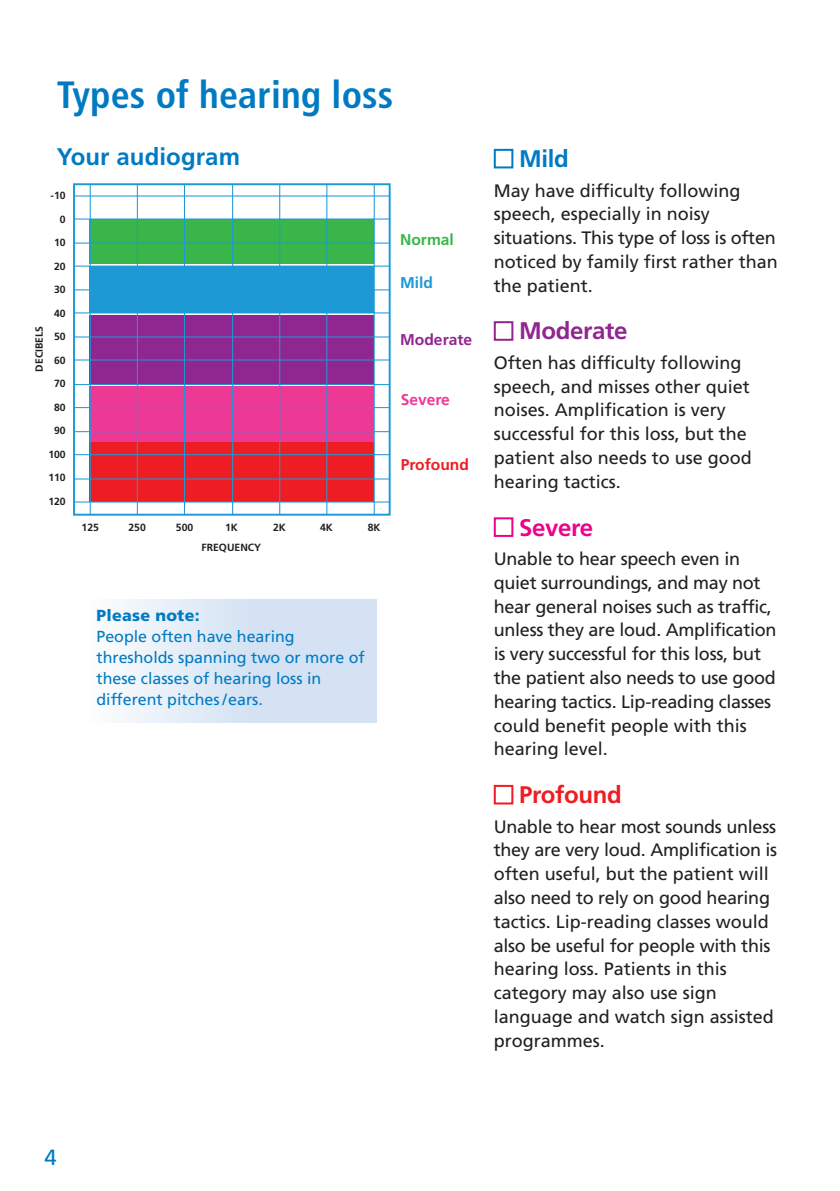
<style>
.page{position:relative;width:840px;height:1191px;background:#fff}
.page>*{position:absolute;margin:0;border:0;box-sizing:border-box;transform-origin:0 0}
.t1{font:700 condensed 38px "Frutiger";letter-spacing:.005em;color:#007bc3}
.t2{font:700 24px "Frutiger";letter-spacing:.005em;color:#007bc3}
.t3{font:700 24px "Frutiger";letter-spacing:-.015em;color:#90268f}
.t4{font:700 24px "Frutiger";letter-spacing:-.015em;color:#ee1d23}
.t5{font:700 24px "Frutiger";letter-spacing:-.015em;color:#ed028c}
.t6{font:22px "Frutiger";color:#007bc3}
.t7{font:18px/23.8px "Frutiger";color:#231f20}
.t8{font:16px/21px "Frutiger";color:#007bc3}
.t9{font:900 16px "Frutiger";letter-spacing:.015em;color:#007bc3}
.t10{font:700 15.6px "Frutiger";color:#90268f}
.t11{font:700 15.6px "Frutiger";color:#ee1d23}
.t12{font:700 15.6px "Frutiger";color:#ed3896}
.t13{font:700 15.6px "Frutiger";color:#3ab54a}
.t14{font:700 15.6px "Frutiger";color:#1d99d6}
.t15{font:700 10.4px/20px "Frutiger";color:#231f20;text-align:center}
</style>
<div class="page">
<div style="left:90px;top:219px;width:283px;height:44px;background:#3ab54a"></div>
<div style="left:90px;top:266px;width:283px;height:47px;background:#1d99d6"></div>
<div style="left:90px;top:315px;width:283px;height:69px;background:#90268f"></div>
<div style="left:90px;top:386px;width:283px;height:56px;background:#ed3896"></div>
<div style="left:90px;top:443px;width:283px;height:59px;background:#ee1d23"></div>
<div style="left:73px;top:183px;width:317px;height:332px;border:2px solid #1d99d6"></div>
<hr style="left:90px;top:184px;width:1px;height:330px;background:#1d99d6">
<hr style="left:137px;top:184px;width:1px;height:330px;background:#1d99d6">
<hr style="left:184px;top:184px;width:1px;height:330px;background:#1d99d6">
<hr style="left:232px;top:184px;width:1px;height:330px;background:#1d99d6">
<hr style="left:279px;top:184px;width:1px;height:330px;background:#1d99d6">
<hr style="left:326px;top:184px;width:1px;height:330px;background:#1d99d6">
<hr style="left:373px;top:184px;width:1px;height:330px;background:#1d99d6">
<hr style="left:74px;top:195px;width:315px;height:1px;background:#1d99d6">
<hr style="left:74px;top:218px;width:315px;height:1px;background:#1d99d6">
<hr style="left:74px;top:242px;width:315px;height:2px;background:#1d99d6">
<hr style="left:74px;top:265px;width:315px;height:2px;background:#1d99d6">
<hr style="left:74px;top:289px;width:315px;height:1px;background:#1d99d6">
<hr style="left:74px;top:312px;width:315px;height:1px;background:#1d99d6">
<hr style="left:74px;top:336px;width:315px;height:1px;background:#1d99d6">
<hr style="left:74px;top:359px;width:315px;height:1px;background:#1d99d6">
<hr style="left:74px;top:384px;width:315px;height:1px;background:#1d99d6">
<hr style="left:74px;top:407px;width:315px;height:1px;background:#1d99d6">
<hr style="left:74px;top:431px;width:315px;height:1px;background:#1d99d6">
<hr style="left:74px;top:454px;width:315px;height:1px;background:#1d99d6">
<hr style="left:74px;top:478px;width:315px;height:1px;background:#1d99d6">
<hr style="left:74px;top:501px;width:315px;height:1px;background:#1d99d6">
<div style="left:493px;top:785px;width:20px;height:19px;border:2px solid #ee1d23"></div>
<div style="left:493px;top:517px;width:20px;height:20px;border:2px solid #ed028c"></div>
<div style="left:493px;top:321px;width:20px;height:20px;border:2px solid #90268f"></div>
<div style="left:493px;top:149px;width:20px;height:19px;border:2px solid #007bc3"></div>
<div style="left:243px;top:599px;width:134px;height:123px;background:#d4e2f3"></div>
<div style="left:89px;top:599px;width:160px;height:123px;background:linear-gradient(to right,#fdfefe,#d4e3f3)"></div>
<h1 class="t1" style="left:57px;top:79px;width:338px">Types of hearing loss</h1>
<p class="t15" style="left:30px;top:371px;width:47px;rotate:-90deg">DECIBELS</p>
<h2 class="t2" style="left:57px;top:147px;width:185px">Your audiogram</h2>
<p class="t15" style="left:60px;top:186px;width:7px">0</p>
<p class="t15" style="left:60px;top:210px;width:7px">0</p>
<p class="t15" style="left:60px;top:233px;width:7px">0</p>
<p class="t15" style="left:54px;top:257px;width:13px">20</p>
<p class="t15" style="left:54px;top:280px;width:13px">30</p>
<p class="t15" style="left:54px;top:304px;width:13px">40</p>
<p class="t15" style="left:54px;top:327px;width:13px">50</p>
<p class="t15" style="left:54px;top:351px;width:13px">60</p>
<p class="t15" style="left:54px;top:374px;width:13px">70</p>
<p class="t15" style="left:54px;top:398px;width:13px">80</p>
<p class="t15" style="left:54px;top:421px;width:13px">90</p>
<p class="t15" style="left:54px;top:445px;width:13px">00</p>
<p class="t15" style="left:60px;top:468px;width:7px">0</p>
<p class="t15" style="left:54px;top:492px;width:13px">20</p>
<p class="t15" style="left:87px;top:518px;width:13px">25</p>
<p class="t15" style="left:128px;top:518px;width:19px">250</p>
<p class="t15" style="left:176px;top:518px;width:19px">500</p>
<p class="t15" style="left:207px;top:518px;width:56px">K<br>R QU NCY</p>
<p class="t15" style="left:273px;top:518px;width:14px">2K</p>
<p class="t15" style="left:320px;top:518px;width:14px">4K</p>
<p class="t15" style="left:367px;top:518px;width:14px">8K</p>
<p class="t13" style="left:400px;top:233px;width:51px">Norma</p>
<p class="t14" style="left:400px;top:276px;width:34px">M d</p>
<p class="t10" style="left:400px;top:333px;width:73px">Moderate</p>
<p class="t12" style="left:400px;top:394px;width:51px">Severe</p>
<p class="t11" style="left:400px;top:458px;width:70px">Profound</p>
<p class="t9" style="left:96px;top:609px;width:104px">Please note:</p>
<p class="t8" style="left:96px;top:627px;width:270px">People often have hearing thresholds spanning two or more of these classes of hearing loss in different pitches /ears.</p>
<h2 class="t2" style="left:519px;top:149px;width:51px">Mild</h2>
<p class="t7" style="left:493px;top:180px;width:285px">May have difficulty following speech, especially in noisy situations. This type of loss is often noticed by family first rather than the patient.</p>
<h2 class="t3" style="left:519px;top:321px;width:110px">Moderate</h2>
<p class="t7" style="left:493px;top:352px;width:259px">Often has difficulty following speech, and misses other quiet noises. Amplification is very successful for this loss, but the patient also needs to use good hearing tactics.</p>
<h2 class="t5" style="left:519px;top:517px;width:75px">Severe</h2>
<p class="t7" style="left:493px;top:548px;width:284px">Unable to hear speech even in quiet surroundings, and may not hear general noises such as traffic, unless they are loud. Amplification is very successful for this loss, but the patient also needs to use good hearing tactics. Lip-reading classes could benefit people with this hearing level.</p>
<h2 class="t4" style="left:519px;top:785px;width:104px">Profound</h2>
<p class="t7" style="left:493px;top:816px;width:285px">Unable to hear most sounds unless they are very loud. Amplification is often useful, but the patient will also need to rely on good hearing tactics. Lip-reading classes would also be useful for people with this hearing loss. Patients in this category may also use sign language and watch sign assisted programmes.</p>
<p class="t6" style="left:44px;top:1148px;width:14px">4</p>
</div>
